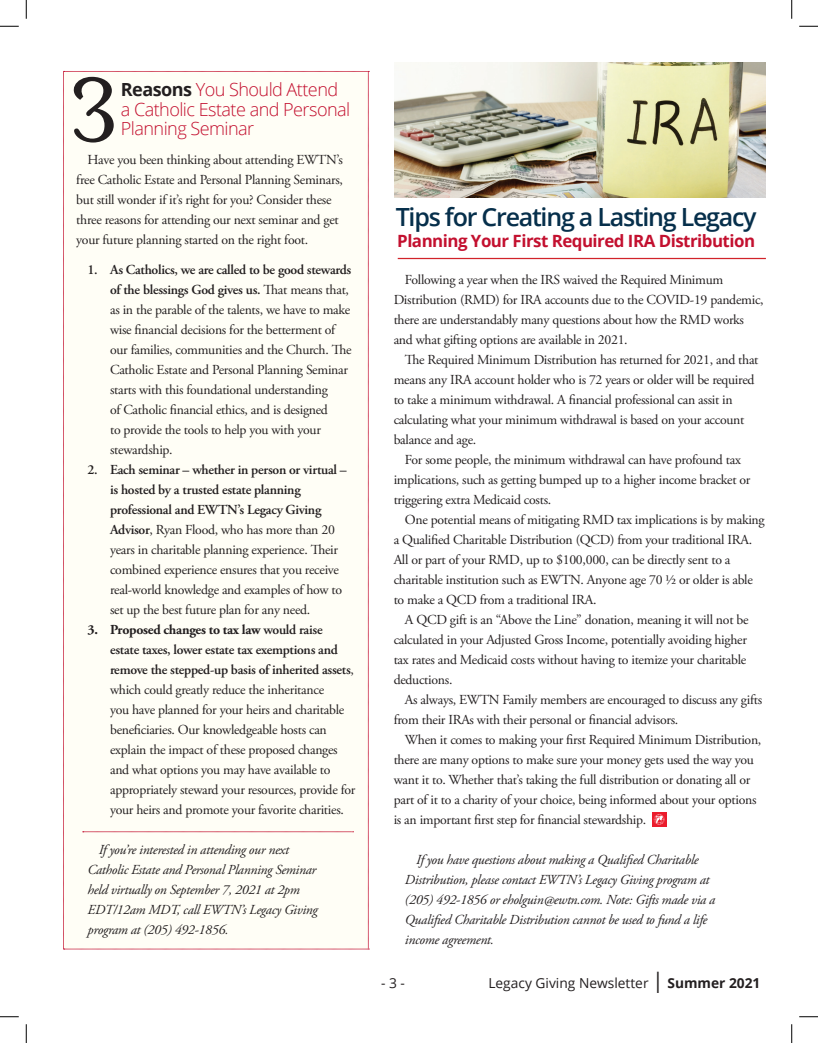
<style>
.page{position:relative;width:818px;height:1043px;background:#fff}
.page>*{position:absolute;margin:0;border:0;box-sizing:border-box;transform-origin:0 0}
.t1{font:103.12px "Mrs Eaves OT";color:#231f20}
.t2{font:600 25px "Open Sans";letter-spacing:-.05em;color:#062f4b}
.t3{font:300 18.12px/19.5px "Open Sans";letter-spacing:-.03em;color:#c3102f}
.t4{font:700 16.88px "Open Sans";letter-spacing:-.03em;color:#c3102f}
.PG_Body{font:13.75px/20px "Adobe Garamond Pro";letter-spacing:-.02em;color:#231f20}
.PG_Body-2{font:italic 13.75px/20px "Adobe Garamond Pro";letter-spacing:-.02em;color:#231f20}
.t5{font:13.75px "Open Sans";color:#231f20}
.s1{font-weight:700;color:#231f20}
.s2{font-weight:600}
.s3{font-weight:700}
.s4{font-size:21.25px}
</style>
<div class="page">
<svg style="left:652px;top:812px;width:14px;height:14px"></svg>
<svg style="left:653px;top:814px;width:11px;height:10px"></svg>
<hr style="left:398px;top:258px;width:367px;height:1px;background:#d1232a">
<div style="left:63px;top:71px;width:306px;height:878px;background:#fffef6"></div>
<img style="left:394px;top:62px;width:371px;height:136px">
<svg style="left:0;top:25px;width:19px;height:2px"></svg>
<svg style="left:799px;top:25px;width:19px;height:2px"></svg>
<svg style="left:0;top:1016px;width:19px;height:1px"></svg>
<svg style="left:799px;top:1016px;width:19px;height:1px"></svg>
<svg style="left:25px;top:0;width:2px;height:19px"></svg>
<svg style="left:25px;top:1024px;width:2px;height:18px"></svg>
<svg style="left:791px;top:0;width:1px;height:19px"></svg>
<svg style="left:791px;top:1024px;width:1px;height:18px"></svg>
<p class="t1" style="left:67px;top:37px;width:54px">3</p>
<p class="t3" style="left:121px;top:80px;width:231px"><span class="s1">Reasons</span> You Should Attend a Catholic Estate and Personal<br>Planning Seminar</p>
<p class="PG_Body" style="left:76px;top:150px;width:268px;text-indent:11px">Have you been thinking about attending EWTN’s free Catholic Estate and Personal Planning Seminars, but still wonder if it’s right for you? Consider these three reasons for attending our next seminar and get your future planning started on the right foot.</p>
<p class="PG_Body" style="left:110px;top:260px;width:243px;text-indent:-22px"><span class="s2">1. As Catholics, we are called to be good stewards of the blessings God gives us.</span> That means that, as in the parable of the talents, we have to make wise financial decisions for the betterment of our families, communities and the Church. The Catholic Estate and Personal Planning Seminar starts with this foundational understanding<br>of Catholic financial ethics, and is designed<br>to provide the tools to help you with your stewardship.</p>
<p class="PG_Body" style="left:110px;top:460px;width:238px;text-indent:-22px"><span class="s2">2. Each seminar – whether in person or virtual – is hosted by a trusted estate planning professional and EWTN’s Legacy Giving Advisor</span>, Ryan Flood, who has more than 20 years in charitable planning experience. Their combined experience ensures that you receive real-world knowledge and examples of how to set up the best future plan for any need.</p>
<p class="PG_Body" style="left:110px;top:620px;width:247px;text-indent:-22px"><span class="s3">3. Proposed changes to tax law</span> <span class="s2">would raise<br>estate taxes, lower estate tax exemptions and remove the stepped-up basis of inherited assets</span>, which could greatly reduce the inheritance<br>you have planned for your heirs and charitable beneficiaries. Our knowledgeable hosts can explain the impact of these proposed changes and what options you may have available to appropriately steward your resources, provide for your heirs and promote your favorite charities.</p>
<p class="PG_Body-2" style="left:88px;top:840px;width:232px;text-indent:11px">If you’re interested in attending our next Catholic Estate and Personal Planning Seminar held virtually on September 7, 2021 at 2pm EDT/12am MDT, call EWTN’s Legacy Giving program at (205) 492-1856.</p>
<p class="t2" style="left:395px;top:200px;width:362px">Tips for Creating a Lasting Legacy</p>
<p class="t4" style="left:397px;top:229px;width:359px">Planning Your First Required IRA Distribution</p>
<p class="PG_Body" style="left:393px;top:270px;width:371px;text-indent:11px">Following a year when the IRS waived the Required Minimum Distribution (RMD) for IRA accounts due to the COVID-19 pandemic, there are understandably many questions about how the RMD works and what gifting options are available in 2021.</p>
<p class="PG_Body" style="left:393px;top:350px;width:366px;text-indent:11px">The Required Minimum Distribution has returned for 2021, and that means any IRA account holder who is 72 years or older will be required to take a minimum withdrawal. A financial professional can assit in calculating what your minimum withdrawal is based on your account balance and age.</p>
<p class="PG_Body" style="left:393px;top:450px;width:358px;text-indent:11px">For some people, the minimum withdrawal can have profound tax implications, such as getting bumped up to a higher income bracket or triggering extra Medicaid costs.</p>
<p class="PG_Body" style="left:393px;top:510px;width:372px;text-indent:11px">One potential means of mitigating RMD tax implications is by making a Qualified Charitable Distribution (QCD) from your traditional IRA.<br>All or part of your RMD, up to $100,000, can be directly sent to a charitable institution such as EWTN. Anyone age 70 ½ or older is able to make a QCD from a traditional IRA.</p>
<p class="PG_Body" style="left:393px;top:610px;width:356px;text-indent:11px">A QCD gift is an “Above the Line” donation, meaning it will not be calculated in your Adjusted Gross Income, potentially avoiding higher tax rates and Medicaid costs without having to itemize your charitable deductions.</p>
<p class="PG_Body" style="left:393px;top:690px;width:370px;text-indent:11px">As always, EWTN Family members are encouraged to discuss any gifts from their IRAs with their personal or financial advisors.</p>
<p class="PG_Body" style="left:393px;top:730px;width:369px;text-indent:11px">When it comes to making your first Required Minimum Distribution, there are many options to make sure your money gets used the way you want it to. Whether that’s taking the full distribution or donating all or part of it to a charity of your choice, being informed about your options is an important first step for financial stewardship.</p>
<p class="PG_Body-2" style="left:405px;top:850px;width:312px;text-indent:11px">If you have questions about making a Qualified Charitable Distribution, please contact EWTN’s Legacy Giving program at (205) 492-1856 or eholguin@ewtn.com. Note: Gifts made via a Qualified Charitable Distribution cannot be used to fund a life income agreement.</p>
<p class="t5" style="left:381px;top:973px;width:25px">- 3 -</p>
<p class="t5" style="left:488px;top:973px;width:273px">Legacy Giving Newsletter <span class="s4">|</span> <span class="s3">Summer 2021</span></p>
</div>
